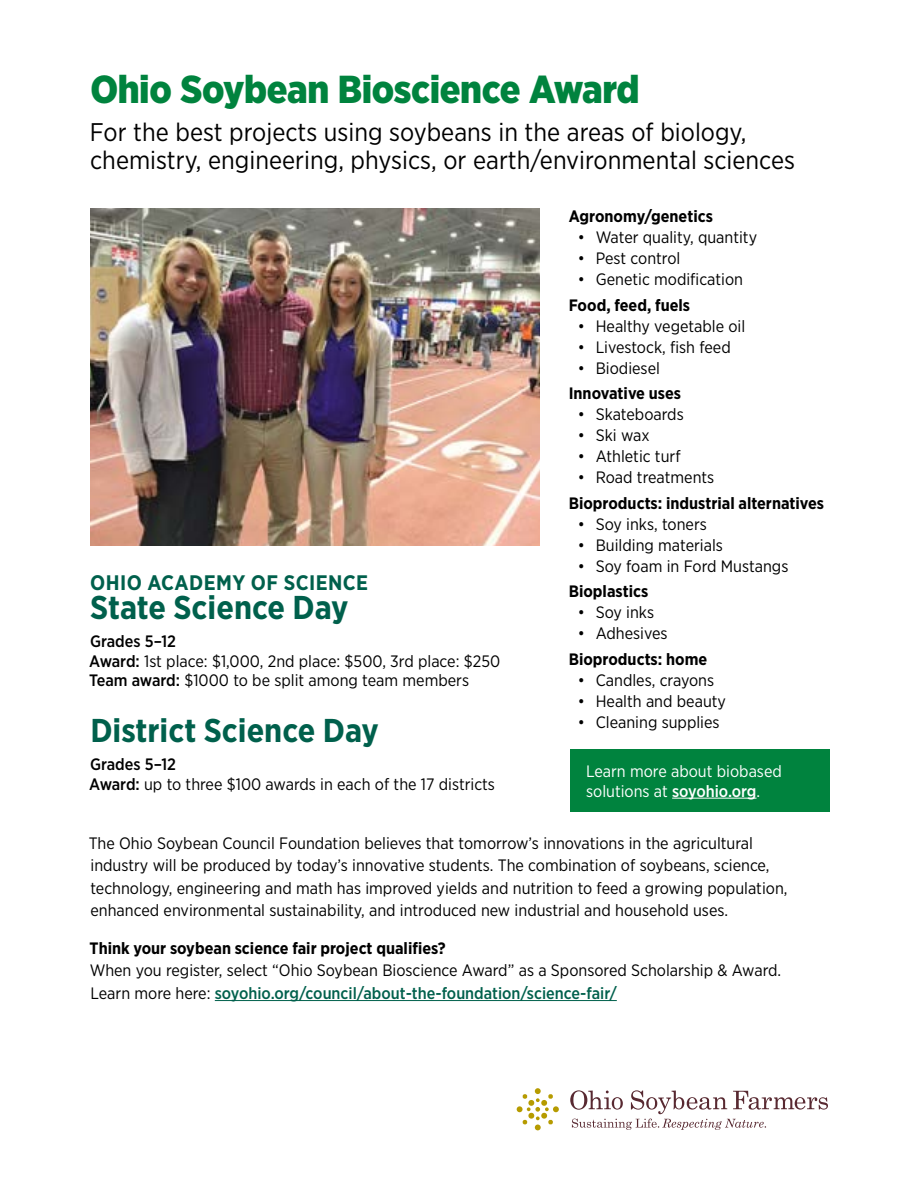
<style>
.page{position:relative;width:918px;height:1188px;background:#fff}
.page>*{position:absolute;margin:0;border:0;box-sizing:border-box;transform-origin:0 0}
.t1{font:900 39px "Gotham Narrow";letter-spacing:-.01em;color:#00833e}
.t2{font:700 33px "Gotham Narrow";color:#00604c}
.t3{font:25.5px/28.5px "Gotham Narrow";color:#000}
.t4{font:700 21px "Gotham Narrow";letter-spacing:.02em;color:#00604c}
.t5{font:16.5px/22.5px "Gotham Narrow";color:#000}
.t6{font:700 16.5px "Gotham Narrow";color:#000}
.t7{font:16.5px/19.5px "Gotham Narrow";color:#fff}
.s1{font-weight:500}
.s2{font-weight:500;color:#00604c}
</style>
<div class="page">
<hr style="left:215px;top:1000px;width:402px;height:1px;background:#00604c">
<svg style="left:570px;top:1090px;width:258px;height:40px"></svg>
<svg style="left:517px;top:1088px;width:42px;height:42px"></svg>
<div style="left:571px;top:749px;width:259px;height:63px;background:#00833e"></div>
<hr style="left:672px;top:798px;width:85px;height:1px;background:#fff">
<img style="left:90px;top:209px;width:450px;height:336px">
<h1 class="t1" style="left:90px;top:64px;width:551px">Ohio Soybean Bioscience Award</h1>
<h3 class="t3" style="left:90px;top:117px;width:707px">For the best projects using soybeans in the areas of biology, chemistry, engineering, physics, or earth/environmental sciences</h3>
<p class="t6" style="left:569px;top:206px;width:146px">Agronomy/genetics</p>
<p class="t5" style="left:578px;top:226px;width:181px">• Water quality, quantity</p>
<p class="t5" style="left:578px;top:247px;width:104px">• Pest control</p>
<p class="t5" style="left:578px;top:268px;width:167px">• Genetic modification</p>
<p class="t6" style="left:569px;top:294px;width:123px">Food, feed, fuels</p>
<p class="t5" style="left:578px;top:314px;width:169px">• Healthy vegetable oil</p>
<p class="t5" style="left:578px;top:335px;width:155px">• Livestock, fish feed</p>
<p class="t5" style="left:578px;top:356px;width:84px">• Biodiesel</p>
<p class="t6" style="left:569px;top:383px;width:114px">Innovative uses</p>
<p class="t5" style="left:578px;top:403px;width:108px">• Skateboards</p>
<p class="t5" style="left:578px;top:424px;width:73px">• Ski wax</p>
<p class="t5" style="left:578px;top:445px;width:104px">• Athletic turf</p>
<p class="t5" style="left:578px;top:466px;width:138px">• Road treatments</p>
<p class="t6" style="left:569px;top:492px;width:257px">Bioproducts: industrial alternatives</p>
<p class="t5" style="left:578px;top:512px;width:131px">• Soy inks, toners</p>
<p class="t5" style="left:578px;top:533px;width:147px">• Building materials</p>
<p class="t5" style="left:578px;top:554px;width:212px">• Soy foam in Ford Mustangs</p>
<p class="t6" style="left:569px;top:581px;width:81px">Bioplastics</p>
<p class="t5" style="left:578px;top:601px;width:78px">• Soy inks</p>
<p class="t5" style="left:578px;top:622px;width:91px">• Adhesives</p>
<p class="t6" style="left:569px;top:648px;width:140px">Bioproducts: home</p>
<p class="t5" style="left:578px;top:668px;width:138px">• Candles, crayons</p>
<p class="t5" style="left:578px;top:689px;width:150px">• Health and beauty</p>
<p class="t5" style="left:578px;top:710px;width:143px">• Cleaning supplies</p>
<p class="t4" style="left:90px;top:569px;width:280px">OHIO ACADEMY OF SCIENCE</p>
<h2 class="t2" style="left:90px;top:586px;width:260px">State Science Day</h2>
<p class="t5" style="left:89px;top:631px;width:413px;line-height:19.5px"><span class="s1">Grades 5–12<br>Award:</span> 1st place: $1,000, 2nd place: $500, 3rd place: $250<br><span class="s1">Team award:</span> $1000 to be split among team members</p>
<h2 class="t2" style="left:90px;top:709px;width:290px">District Science Day</h2>
<p class="t5" style="left:89px;top:754px;width:407px;line-height:19.5px"><span class="s1">Grades 5–12<br>Award:</span> up to three $100 awards in each of the 17 districts</p>
<p class="t7" style="left:586px;top:761px;width:197px">Learn more about biobased solutions at <span class="s1">soyohio.org</span>.</p>
<p class="t5" style="left:89px;top:832px;width:700px">The Ohio Soybean Council Foundation believes that tomorrow’s innovations in the agricultural industry will be produced by today’s innovative students. The combination of soybeans, science, technology, engineering and math has improved yields and nutrition to feed a growing population, enhanced environmental sustainability, and introduced new industrial and household uses.</p>
<p class="t6" style="left:90px;top:938px;width:358px">Think your soybean science fair project qualifies?</p>
<p class="t5" style="left:90px;top:959px;width:693px">When you register, select “Ohio Soybean Bioscience Award” as a Sponsored Scholarship &amp; Award.<br>Learn more here: <span class="s2">soyohio.org/council/about-the-foundation/science-fair/</span></p>
</div>
